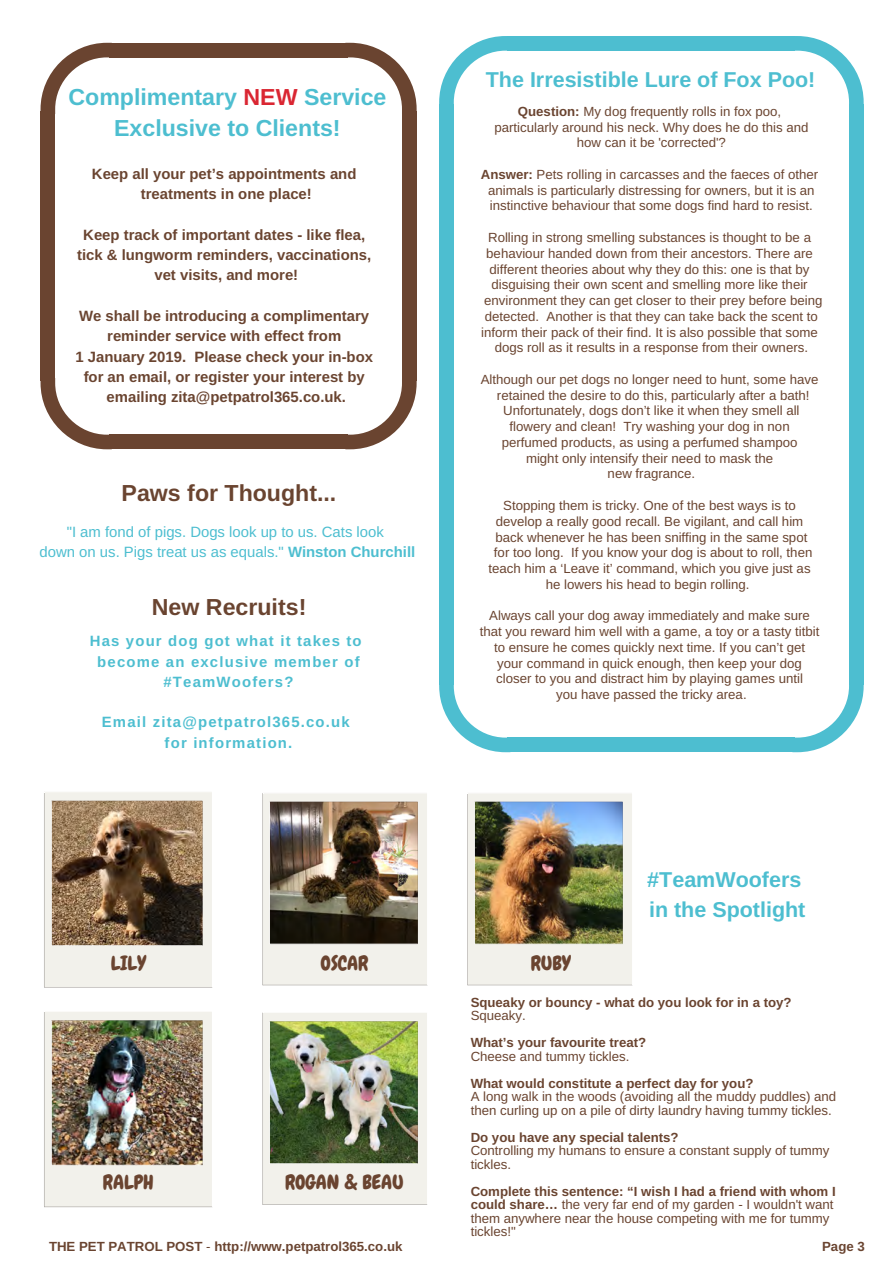
<style>
.page{position:relative;width:893px;height:1263px;background:#fff}
.page>*{position:absolute;margin:0;border:0;box-sizing:border-box;transform-origin:0 0}
.t1{font:700 23.25px/31.5px "Arimo";color:#4dbed0;text-align:center}
.t2{font:700 23.25px "Arimo";color:#6a4430}
.t3{font:700 21.45px/29.2px "Arimo";color:#4dbed0}
.t4{font:19.8px "Chewy";color:#6a4430}
.t5{font:700 14.85px/20.2px "Arimo";color:#6a4430;text-align:center}
.t6{font:700 14.85px/20.2px "Arimo";letter-spacing:.08em;color:#4dbed0;text-align:center}
.t7{font:14.85px/20.2px "Arimo";color:#4dbed0;text-align:center}
.t8{font:13.2px/15.8px "Arimo";color:#6a4430;text-align:center}
.t9{font:700 13.2px "Arimo";color:#6a4430}
.s1{color:#da2632}
.s2{font-weight:700}
.s3{font-family:"Liberation Sans";font-weight:700}
.s4{font-weight:400}
</style>
<div class="page">
<svg style="left:439px;top:36px;width:68px;height:68px"></svg>
<svg style="left:795px;top:36px;width:69px;height:68px"></svg>
<div style="left:507px;top:36px;width:288px;height:15px;background:#4dbed0"></div>
<div style="left:439px;top:104px;width:15px;height:581px;background:#4dbed0"></div>
<div style="left:507px;top:737px;width:288px;height:15px;background:#4dbed0"></div>
<svg style="left:439px;top:685px;width:68px;height:67px"></svg>
<div style="left:849px;top:104px;width:15px;height:581px;background:#4dbed0"></div>
<svg style="left:795px;top:685px;width:69px;height:67px"></svg>
<svg style="left:44px;top:792px;width:168px;height:195px;background:#9d8c78"></svg>
<img style="left:262px;top:793px;width:165px;height:192px">
<img style="left:44px;top:1012px;width:168px;height:195px">
<img style="left:262px;top:1012px;width:166px;height:193px">
<img style="left:467px;top:793px;width:165px;height:192px">
<svg style="left:41px;top:43px;width:71px;height:71px"></svg>
<svg style="left:345px;top:43px;width:72px;height:68px"></svg>
<div style="left:109px;top:43px;width:239px;height:14px;background:#6a4430"></div>
<div style="left:41px;top:111px;width:14px;height:269px;background:#6a4430"></div>
<div style="left:109px;top:435px;width:239px;height:14px;background:#6a4430"></div>
<svg style="left:41px;top:378px;width:71px;height:71px"></svg>
<div style="left:402px;top:111px;width:15px;height:269px;background:#6a4430"></div>
<svg style="left:345px;top:380px;width:72px;height:69px"></svg>
<h1 class="t1" style="left:68px;top:81px;width:319px">Complimentary <span class="s1">NEW</span> Service<br>Exclusive to Clients!</h1>
<p class="t5" style="left:92px;top:164px;width:266px">Keep all your pet’s appointments and treatments in one place!</p>
<p class="t5" style="left:77px;top:225px;width:296px">Keep track of important dates - like flea, tick &amp; lungworm reminders, vaccinations, vet visits, and more!</p>
<p class="t5" style="left:75px;top:306px;width:299px">We shall be introducing a complimentary reminder service with effect from<br>1 January 2019. Please check your in-box for an email, or register your interest by emailing zita@petpatrol365.co.uk.</p>
<h1 class="t2" style="left:122px;top:480px;width:216px">Paws for Thought...</h1>
<p class="t7" style="left:40px;top:522px;width:377px">"I am fond of pigs. Dogs look up to us. Cats look<br>down on us. Pigs treat us as equals." <span class="s2">Winston Churchill</span></p>
<h1 class="t2" style="left:152px;top:594px;width:156px">New Recruits!</h1>
<p class="t6" style="left:90px;top:631px;width:273px">Has your dog got what it takes to become an exclusive member of #TeamWoofers?</p>
<p class="t6" style="left:102px;top:712px;width:249px">Email zita@petpatrol365.co.uk for information.</p>
<h3 class="t4" style="left:111px;top:950px;width:36px">LILY</h3>
<h3 class="t4" style="left:321px;top:950px;width:49px">OSCAR</h3>
<h3 class="t4" style="left:103px;top:1170px;width:52px">RALPH</h3>
<h3 class="t4" style="left:285px;top:1170px;width:120px">ROGAN &amp; BEAU</h3>
<h2 class="t3" style="left:486px;top:65px;width:331px">The Irresistible Lure of Fox Poo!</h2>
<p class="t8" style="left:494px;top:103px;width:316px"><span class="s2">Question:</span> My dog frequently rolls in fox poo, particularly around his neck. Why does he do this and how can it be 'corrected'?</p>
<p class="t8" style="left:481px;top:166px;width:339px"><span class="s2">Answer:</span> Pets rolling in carcasses and the faeces of other animals is particularly distressing for owners, but it is an instinctive behaviour that some dogs find hard to resist.</p>
<p class="t8" style="left:481px;top:230px;width:343px">Rolling in strong smelling substances is thought to be a behaviour handed down from their ancestors. There are different theories about why they do this: one is that by disguising their own scent and smelling more like their environment they can get closer to their prey before being detected. Another is that they can take back the scent to inform their pack of their find. It is also possible that some dogs roll as it results in a response from their owners.</p>
<p class="t8" style="left:481px;top:371px;width:339px">Although our pet dogs no longer need to hunt, some have retained the desire to do this, particularly after a bath!<br>Unfortunately, dogs don’t like it when they smell all flowery and clean! Try washing your dog in non perfumed products, as using a perfumed shampoo<br>might only intensify their need to mask the<br>new fragrance.</p>
<p class="t8" style="left:488px;top:497px;width:325px">Stopping them is tricky. One of the best ways is to develop a really good recall. Be vigilant, and call him back whenever he has been sniffing in the same spot for too long. If you know your dog is about to roll, then teach him a ‘Leave it’ command, which you give just as he lowers his head to begin rolling.</p>
<p class="t8" style="left:480px;top:608px;width:341px">Always call your dog away immediately and make sure that you reward him well with a game, a toy or a tasty titbit to ensure he comes quickly next time. If you can’t get your command in quick enough, then keep your dog closer to you and distract him by playing games until<br>you have passed the tricky area.</p>
<h3 class="t4" style="left:531px;top:950px;width:41px">RUBY</h3>
<h2 class="t3" style="left:647px;top:865px;width:160px">#TeamWoofers in the Spotlight</h2>
<p class="t9" style="left:471px;top:995px;width:322px">Squeaky or bouncy - what do you look for in a toy?</p>
<p class="t8" style="left:471px;top:1008px;width:57px">Squeaky.</p>
<p class="t9" style="left:471px;top:1035px;width:177px">What’s your favourite treat?</p>
<p class="t8" style="left:471px;top:1048px;width:160px">Cheese and tummy tickles.</p>
<p class="t9" style="left:471px;top:1076px;width:284px">What would constitute a perfect day for you?</p>
<p class="t8" style="left:471px;top:1090px;width:367px;line-height:13.5px;text-align:left">A long walk in the woods (avoiding all the muddy puddles) and then curling up on a pile of dirty laundry having tummy tickles.</p>
<p class="t9" style="left:471px;top:1130px;width:209px">Do you have any special talents?</p>
<p class="t8" style="left:471px;top:1144px;width:360px;line-height:13.5px;text-align:left">Controlling my humans to ensure a constant supply of tummy tickles.</p>
<p class="t8" style="left:471px;top:1184px;width:367px;line-height:13.5px;text-align:left"><span class="s2">Complete this sentence: “I wish I had a friend with whom I could share</span><span class="s3">…</span> the very far end of my garden - I wouldn't want them anywhere near the house competing with me for tummy tickles!"</p>
<p class="t9" style="left:49px;top:1239px;width:355px">THE PET PATROL POST <span class="s4">-</span> http://www.petpatrol365.co.uk</p>
<p class="t9" style="left:822px;top:1239px;width:44px">Page 3</p>
</div>
